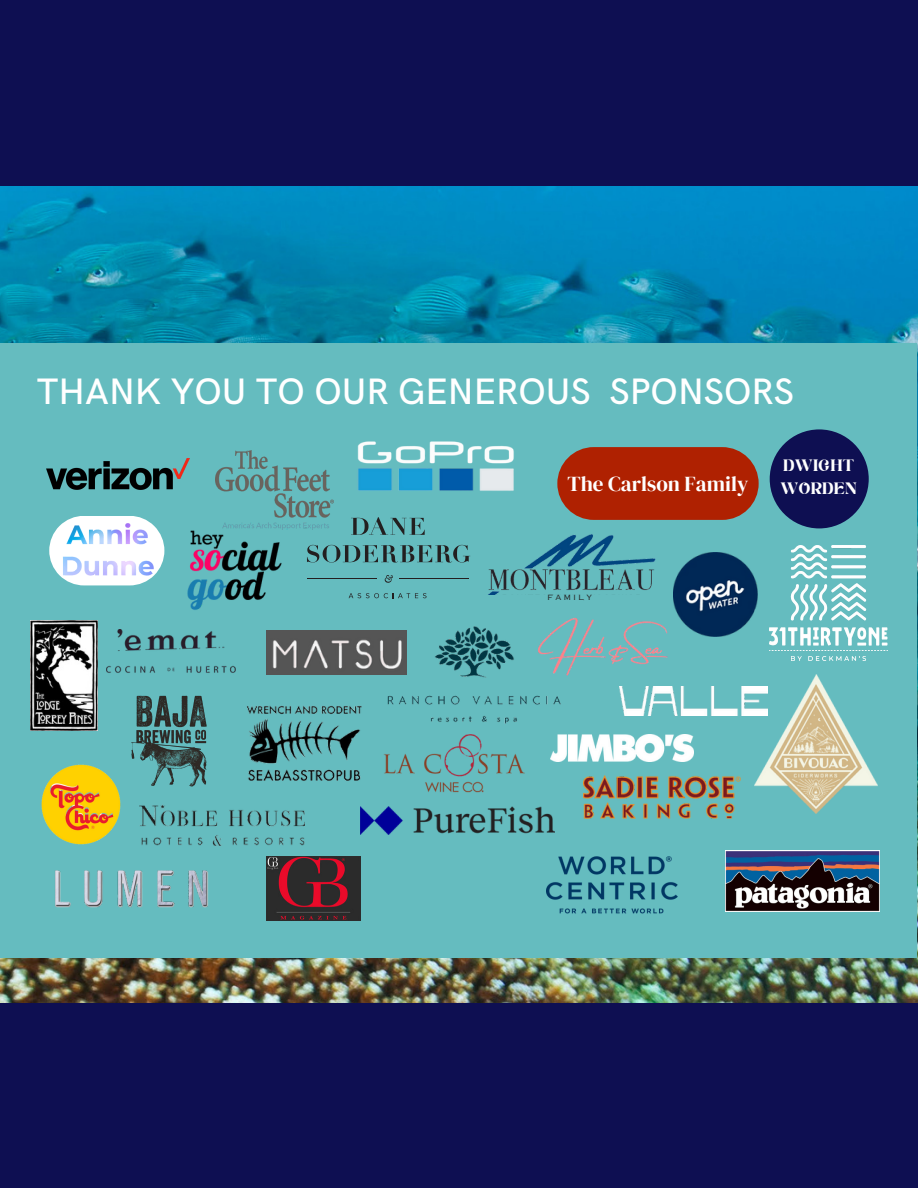
<style>
.page{position:relative;width:918px;height:1188px;background:#0e0f52}
.page>*{position:absolute;margin:0;border:0;box-sizing:border-box;transform-origin:0 0}
.t1{font:500 36.9px "HK Grotesk";color:#fff}
.t2{font:21.15px "DM Serif Display";color:#fff}
.t3{font:16.5px/23px "Kelin Eator";color:#fff}
.t4{font:7.05px "Copperplate Gothic LT Pro 32 AB";letter-spacing:.355em;color:#231f1f}
</style>
<div class="page">
<img style="left:0;top:186px;width:918px;height:816px">
<div style="left:0;top:343px;width:917px;height:615px;background:#65bcbf"></div>
<div style="left:557px;top:447px;width:202px;height:73px;background:#af2101;border-radius:36px"></div>
<img style="left:46px;top:458px;width:144px;height:32px">
<img style="left:357px;top:441px;width:157px;height:104px">
<img style="left:131px;top:695px;width:76px;height:92px">
<img style="left:755px;top:675px;width:122px;height:138px">
<img style="left:107px;top:630px;width:128px;height:43px">
<img style="left:266px;top:631px;width:121px;height:44px">
<img style="left:30px;top:621px;width:68px;height:110px">
<img style="left:673px;top:552px;width:84px;height:85px">
<img style="left:387px;top:626px;width:140px;height:98px">
<img style="left:622px;top:686px;width:145px;height:29px">
<img style="left:55px;top:870px;width:153px;height:38px">
<img style="left:384px;top:734px;width:141px;height:59px">
<img style="left:532px;top:589px;width:146px;height:117px">
<img style="left:770px;top:546px;width:118px;height:114px">
<img style="left:247px;top:706px;width:115px;height:75px">
<div style="left:770px;top:429px;width:99px;height:99px;background:#0e0f52;border-radius:50%"></div>
<img style="left:546px;top:856px;width:132px;height:58px">
<img style="left:725px;top:850px;width:154px;height:61px">
<img style="left:361px;top:807px;width:193px;height:28px">
<img style="left:550px;top:735px;width:143px;height:27px">
<img style="left:41px;top:764px;width:80px;height:81px">
<img style="left:266px;top:856px;width:95px;height:64px">
<img style="left:479px;top:532px;width:182px;height:62px">
<img style="left:584px;top:775px;width:156px;height:44px">
<img style="left:139px;top:805px;width:166px;height:41px">
<img style="left:215px;top:451px;width:118px;height:78px">
<img style="left:164px;top:522px;width:140px;height:88px">
<hr style="left:308px;top:579px;width:69px;height:1px;background:#231f20">
<svg style="left:385px;top:575px;width:8px;height:8px"></svg>
<svg style="left:351px;top:517px;width:74px;height:18px"></svg>
<svg style="left:349px;top:593px;width:78px;height:5px"></svg>
<hr style="left:400px;top:579px;width:69px;height:1px;background:#231f20">
<svg style="left:307px;top:545px;width:163px;height:18px"></svg>
<svg style="left:49px;top:533px;width:115px;height:35px"></svg>
<img style="left:54px;top:516px;width:106px;height:70px">
<h1 class="t1" style="left:37px;top:371px;width:759px">THANK YOU TO OUR GENEROUS SPONSORS</h1>
<p class="t2" style="left:567px;top:469px;width:183px">The Carlson Family</p>
<p class="t3" style="left:781px;top:456px;width:78px">DWIGHT<br>WORDEN</p>
<p class="t4" style="left:547px;top:595px;width:46px">FAMILY</p>
</div>
